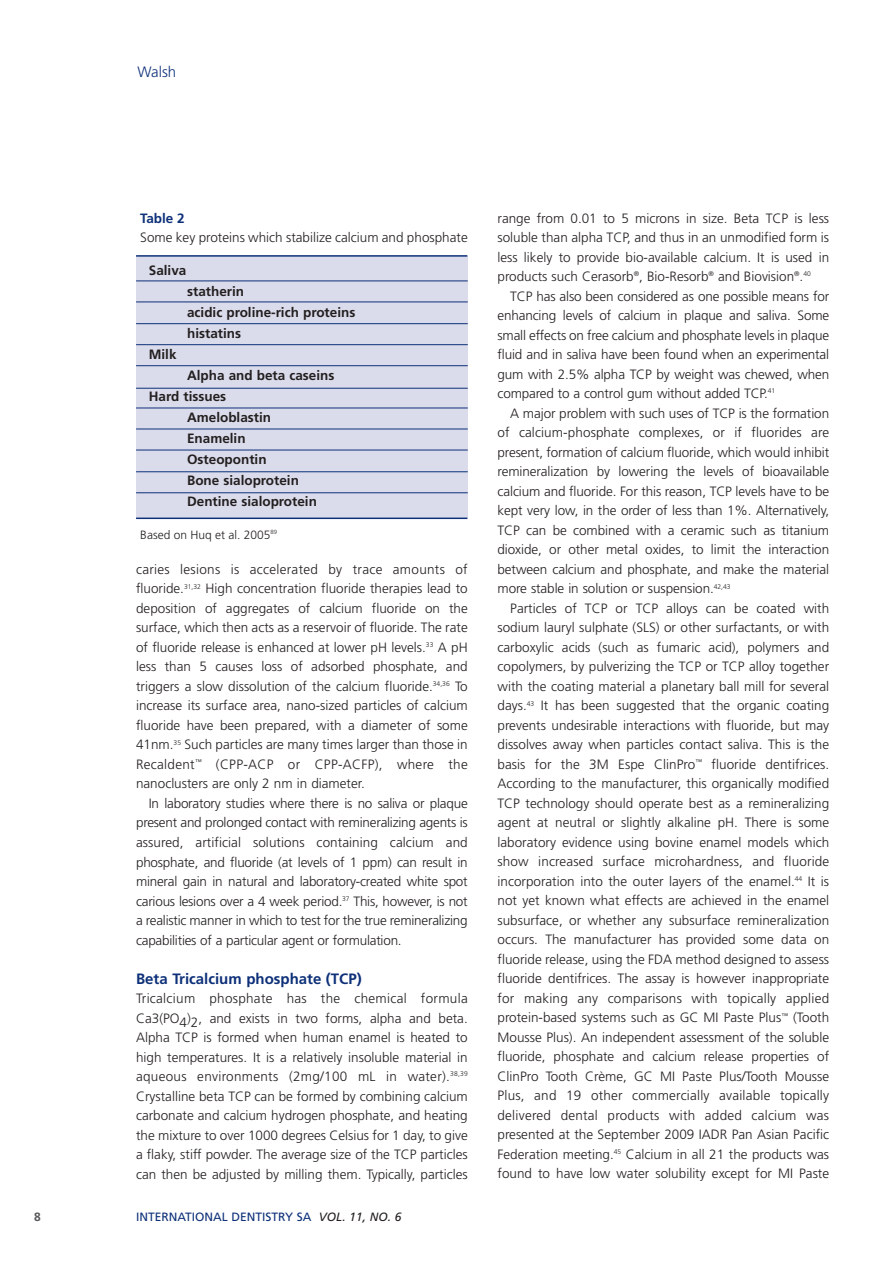
<style>
.page{position:relative;width:893px;height:1263px;background:#fff}
.page>*{position:absolute;margin:0;border:0;box-sizing:border-box;transform-origin:0 0}
.t1{font:700 15px "Frutiger";color:#0d3079}
.t2{font:300 15px "Frutiger";color:#0d3079}
.t3{font:300 13.5px/19.5px "Frutiger";color:#231f20;text-align:justify}
.t4{font:700 13.5px/21px "Frutiger";color:#231f20}
.t5{font:700 13.5px "Frutiger";color:#0d3079}
.t6{font:12px "Frutiger";color:#0d3079}
.t7{font:300 12px "Frutiger";color:#231f20}
.t8{font:700 12px "Frutiger";color:#57585a}
.s1{font-style:italic;color:#231f20}
</style>
<div class="page">
<div style="left:136px;top:256px;width:331px;height:262px;background:#dbdceb"></div>
<hr style="left:136px;top:302px;width:332px;height:1px;background:#0d3079">
<hr style="left:136px;top:323px;width:332px;height:1px;background:#0d3079">
<hr style="left:136px;top:344px;width:332px;height:1px;background:#0d3079">
<hr style="left:136px;top:365px;width:332px;height:1px;background:#0d3079">
<hr style="left:136px;top:388px;width:332px;height:1px;background:#0d3079">
<hr style="left:136px;top:408px;width:332px;height:1px;background:#0d3079">
<hr style="left:136px;top:429px;width:332px;height:1px;background:#0d3079">
<hr style="left:136px;top:450px;width:332px;height:1px;background:#0d3079">
<hr style="left:136px;top:471px;width:332px;height:1px;background:#0d3079">
<hr style="left:136px;top:492px;width:332px;height:1px;background:#0d3079">
<hr style="left:136px;top:281px;width:332px;height:1px;background:#0d3079">
<hr style="left:136px;top:255px;width:331px;height:2px;background:#0d3079">
<hr style="left:136px;top:518px;width:331px;height:1px;background:#0d3079">
<p class="t2" style="left:138px;top:65px;width:40px">Walsh</p>
<p class="t5" style="left:140px;top:213px;width:46px">Table 2</p>
<p class="t3" style="left:140px;top:229px;width:329px">Some key proteins which stabilize calcium and phosphate</p>
<p class="t4" style="left:149px;top:261px;width:39px">Saliva</p>
<p class="t4" style="left:149px;top:345px;width:29px">Milk</p>
<p class="t4" style="left:187px;top:282px;width:170px">statherin<br>acidic proline-rich proteins histatins</p>
<p class="t4" style="left:187px;top:366px;width:149px">Alpha and beta caseins</p>
<p class="t4" style="left:149px;top:387px;width:79px">Hard tissues</p>
<p class="t4" style="left:187px;top:408px;width:85px">Ameloblastin</p>
<p class="t4" style="left:187px;top:429px;width:60px">Enamelin</p>
<p class="t4" style="left:187px;top:450px;width:81px">Osteopontin</p>
<p class="t4" style="left:187px;top:471px;width:113px">Bone sialoprotein</p>
<p class="t4" style="left:187px;top:492px;width:131px">Dentine sialoprotein</p>
<p class="t7" style="left:140px;top:530px;width:138px">Based on Huq et al. 2005<sup>89</sup></p>
<p class="t3" style="left:136px;top:560px;width:333px">caries lesions is accelerated by trace amounts of fluoride.<sup>31,32</sup> High concentration fluoride therapies lead to deposition of aggregates of calcium fluoride on the surface, which then acts as a reservoir of fluoride. The rate of fluoride release is enhanced at lower pH levels.<sup>33</sup> A pH less than 5 causes loss of adsorbed phosphate, and triggers a slow dissolution of the calcium fluoride.<sup>34,36</sup> To increase its surface area, nano-sized particles of calcium fluoride have been prepared, with a diameter of some 41nm.<sup>35</sup> Such particles are many times larger than those in Recaldent<sup>™</sup> (CPP-ACP or CPP-ACFP), where the nanoclusters are only 2 nm in diameter.</p>
<p class="t3" style="left:136px;top:794px;width:333px;text-indent:13px">In laboratory studies where there is no saliva or plaque present and prolonged contact with remineralizing agents is assured, artificial solutions containing calcium and phosphate, and fluoride (at levels of 1 ppm) can result in mineral gain in natural and laboratory-created white spot carious lesions over a 4 week period.<sup>37</sup> This, however, is not a realistic manner in which to test for the true remineralizing capabilities of a particular agent or formulation.</p>
<p class="t1" style="left:136px;top:972px;width:227px">Beta Tricalcium phosphate (TCP)</p>
<p class="t3" style="left:136px;top:989px;width:333px">Tricalcium phosphate has the chemical formula Ca3(PO4)2, and exists in two forms, alpha and beta.<br>Alpha TCP is formed when human enamel is heated to high temperatures. It is a relatively insoluble material in aqueous environments (2mg/100 mL in water).<sup>38,39<br></sup>Crystalline beta TCP can be formed by combining calcium carbonate and calcium hydrogen phosphate, and heating the mixture to over 1000 degrees Celsius for 1 day, to give a flaky, stiff powder. The average size of the TCP particles can then be adjusted by milling them. Typically, particles</p>
<p class="t8" style="left:34px;top:1212px;width:8px">8</p>
<p class="t6" style="left:136px;top:1212px;width:267px">INTERNATIONAL DENTISTRY SA <span class="s1">VOL. 11, NO. 6</span></p>
<p class="t3" style="left:497px;top:209px;width:333px">range from 0.01 to 5 microns in size. Beta TCP is less soluble than alpha TCP, and thus in an unmodified form is less likely to provide bio-available calcium. It is used in products such Cerasorb<sup>®</sup>, Bio-Resorb<sup>®</sup> and Biovision<sup>®</sup>.<sup>40</sup></p>
<p class="t3" style="left:497px;top:287px;width:333px;text-indent:13px">TCP has also been considered as one possible means for enhancing levels of calcium in plaque and saliva. Some small effects on free calcium and phosphate levels in plaque fluid and in saliva have been found when an experimental gum with 2.5% alpha TCP by weight was chewed, when compared to a control gum without added TCP.<sup>41</sup></p>
<p class="t3" style="left:497px;top:404px;width:333px;text-indent:13px">A major problem with such uses of TCP is the formation of calcium-phosphate complexes, or if fluorides are present, formation of calcium fluoride, which would inhibit remineralization by lowering the levels of bioavailable calcium and fluoride. For this reason, TCP levels have to be kept very low, in the order of less than 1%. Alternatively, TCP can be combined with a ceramic such as titanium dioxide, or other metal oxides, to limit the interaction between calcium and phosphate, and make the material more stable in solution or suspension.<sup>42,43</sup></p>
<p class="t3" style="left:497px;top:599px;width:333px;text-indent:13px">Particles of TCP or TCP alloys can be coated with sodium lauryl sulphate (SLS) or other surfactants, or with carboxylic acids (such as fumaric acid), polymers and copolymers, by pulverizing the TCP or TCP alloy together with the coating material a planetary ball mill for several days.<sup>43</sup> It has been suggested that the organic coating prevents undesirable interactions with fluoride, but may dissolves away when particles contact saliva. This is the basis for the 3M Espe ClinPro<sup>™</sup> fluoride dentifrices.<br>According to the manufacturer, this organically modified TCP technology should operate best as a remineralizing agent at neutral or slightly alkaline pH. There is some laboratory evidence using bovine enamel models which show increased surface microhardness, and fluoride incorporation into the outer layers of the enamel.<sup>44</sup> It is not yet known what effects are achieved in the enamel subsurface, or whether any subsurface remineralization occurs. The manufacturer has provided some data on fluoride release, using the FDA method designed to assess fluoride dentifrices. The assay is however inappropriate for making any comparisons with topically applied protein-based systems such as GC MI Paste Plus<sup>™</sup> (Tooth Mousse Plus). An independent assessment of the soluble fluoride, phosphate and calcium release properties of ClinPro Tooth Crème, GC MI Paste Plus/Tooth Mousse Plus, and 19 other commercially available topically delivered dental products with added calcium was presented at the September 2009 IADR Pan Asian Pacific Federation meeting.<sup>45</sup> Calcium in all 21 the products was found to have low water solubility except for MI Paste</p>
</div>
